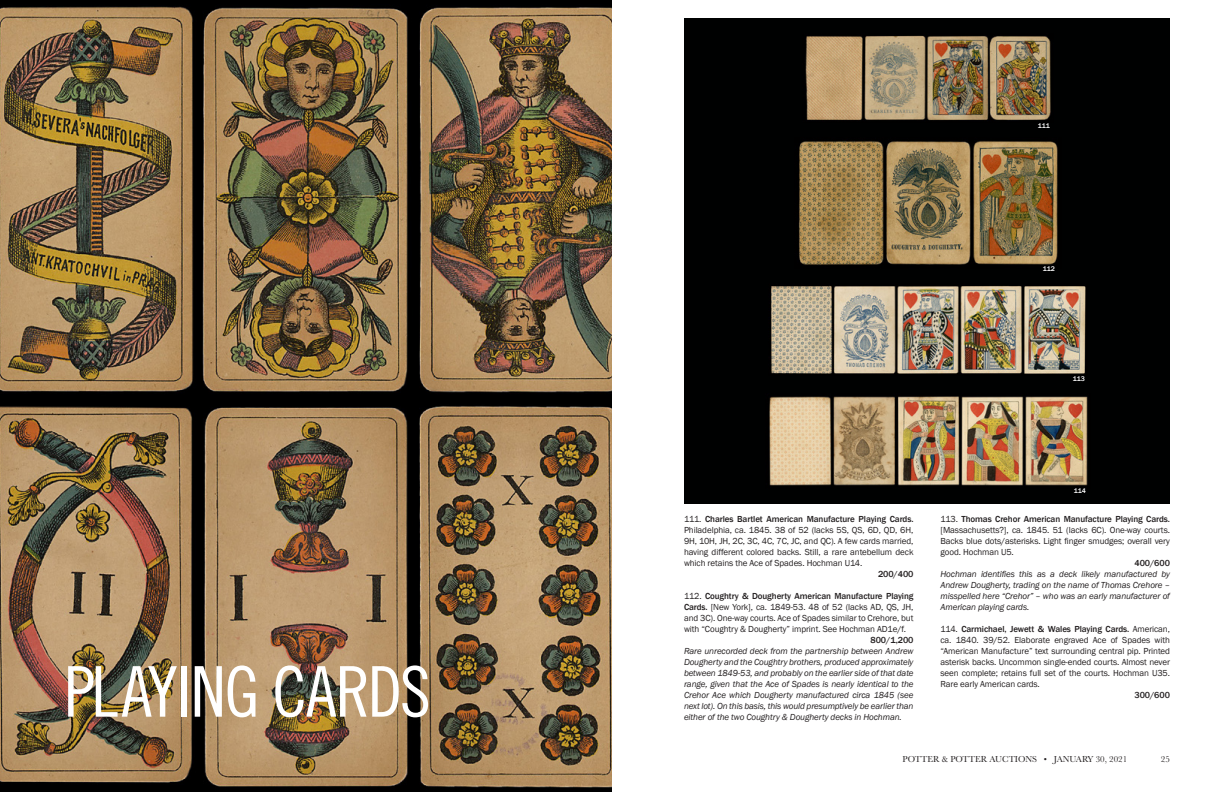
<style>
.page{position:relative;width:1224px;height:792px;background:#fff}
.page>*{position:absolute;margin:0;border:0;box-sizing:border-box;transform-origin:0 0}
.t1{font:70px "Trade Gothic LT Std Cn 18";letter-spacing:-.02em;color:#fff}
.t2{font:9px/11px "Franklin Gothic";letter-spacing:-.01em;color:#231f20;text-align:justify}
.t3{font:italic 9px/11px "Franklin Gothic";letter-spacing:-.01em;color:#231f20;text-align:justify}
.t4{font:9px "Baskerville";color:#231f20}
.t5{font:500 9px "Franklin Gothic";letter-spacing:-.01em;color:#231f20}
.t6{font:500 7px "Franklin Gothic";letter-spacing:-.01em;color:#fff}
.s1{font-weight:500}
</style>
<div class="page">
<img style="left:0;top:0;width:612px;height:792px">
<div style="left:684px;top:18px;width:486px;height:486px;background:#000101"></div>
<img style="left:805px;top:35px;width:246px;height:86px">
<img style="left:799px;top:141px;width:259px;height:124px">
<img style="left:771px;top:286px;width:315px;height:88px">
<img style="left:769px;top:396px;width:319px;height:90px">
<h1 class="t1" style="left:64px;top:650px;width:368px">PLAYING CARDS</h1>
<p class="t6" style="left:1038px;top:121px;width:14px">111</p>
<p class="t6" style="left:1043px;top:265px;width:14px">112</p>
<p class="t6" style="left:1073px;top:374px;width:14px">113</p>
<p class="t2" style="left:684px;top:513px;width:231px">111. <span class="s1">Charles Bartlet American Manufacture Playing Cards.<br></span>Philadelphia, ca. 1845. 38 of 52 (lacks 5S, QS, 6D, QD, 6H, 9H, 10H, JH, 2C, 3C, 4C, 7C, JC, and QC). A few cards married, having different colored backs. Still, a rare antebellum deck which retains the Ace of Spades. Hochman U14.</p>
<p class="t5" style="left:878px;top:568px;width:37px">200/400</p>
<p class="t2" style="left:684px;top:590px;width:231px">112. <span class="s1">Coughtry &amp; Dougherty American Manufacture Playing Cards.</span> [New York], ca. 1849-53. 48 of 52 (lacks AD, QS, JH, and 3C). One-way courts. Ace of Spades similar to Crehore, but with “Coughtry &amp; Dougherty” imprint. See Hochman AD1e/f.</p>
<p class="t5" style="left:871px;top:634px;width:44px">800/1,200</p>
<p class="t3" style="left:684px;top:645px;width:231px">Rare unrecorded deck from the partnership between Andrew Dougherty and the Coughtry brothers, produced approximately between 1849-53, and probably on the earlier side of that date range, given that the Ace of Spades is nearly identical to the Crehor Ace which Dougherty manufactured circa 1845 (see next lot). On this basis, this would presumptively be earlier than</p>
<p class="t3" style="left:684px;top:711px;width:219px">either of the two Coughtry &amp; Dougherty decks in Hochman.</p>
<p class="t6" style="left:1074px;top:486px;width:14px">114</p>
<p class="t2" style="left:940px;top:513px;width:231px">113. <span class="s1">Thomas Crehor American Manufacture Playing Cards. </span>[Massachusetts?], ca. 1845. 51 (lacks 6C). One-way courts.<br>Backs blue dots/asterisks. Light finger smudges; overall very good. Hochman U5.</p>
<p class="t5" style="left:1135px;top:557px;width:37px">400/600</p>
<p class="t3" style="left:940px;top:568px;width:231px">Hochman identifies this as a deck likely manufactured by Andrew Dougherty, trading on the name of Thomas Crehore – misspelled here “Crehor” – who was an early manufacturer of American playing cards.</p>
<p class="t2" style="left:940px;top:623px;width:231px">114. <span class="s1">Carmichael, Jewett &amp; Wales Playing Cards.</span> American, ca. 1840. 39/52. Elaborate engraved Ace of Spades with “American Manufacture” text surrounding central pip. Printed asterisk backs. Uncommon single-ended courts. Almost never seen complete; retains full set of the courts. Hochman U35.<br>Rare early American cards.</p>
<p class="t5" style="left:1135px;top:689px;width:37px">300/600</p>
<p class="t4" style="left:903px;top:753px;width:226px">POTTER &amp; POTTER AUCTIONS • JANUARY 30, 2021</p>
<p class="t4" style="left:1161px;top:753px;width:10px">25</p>
</div>
